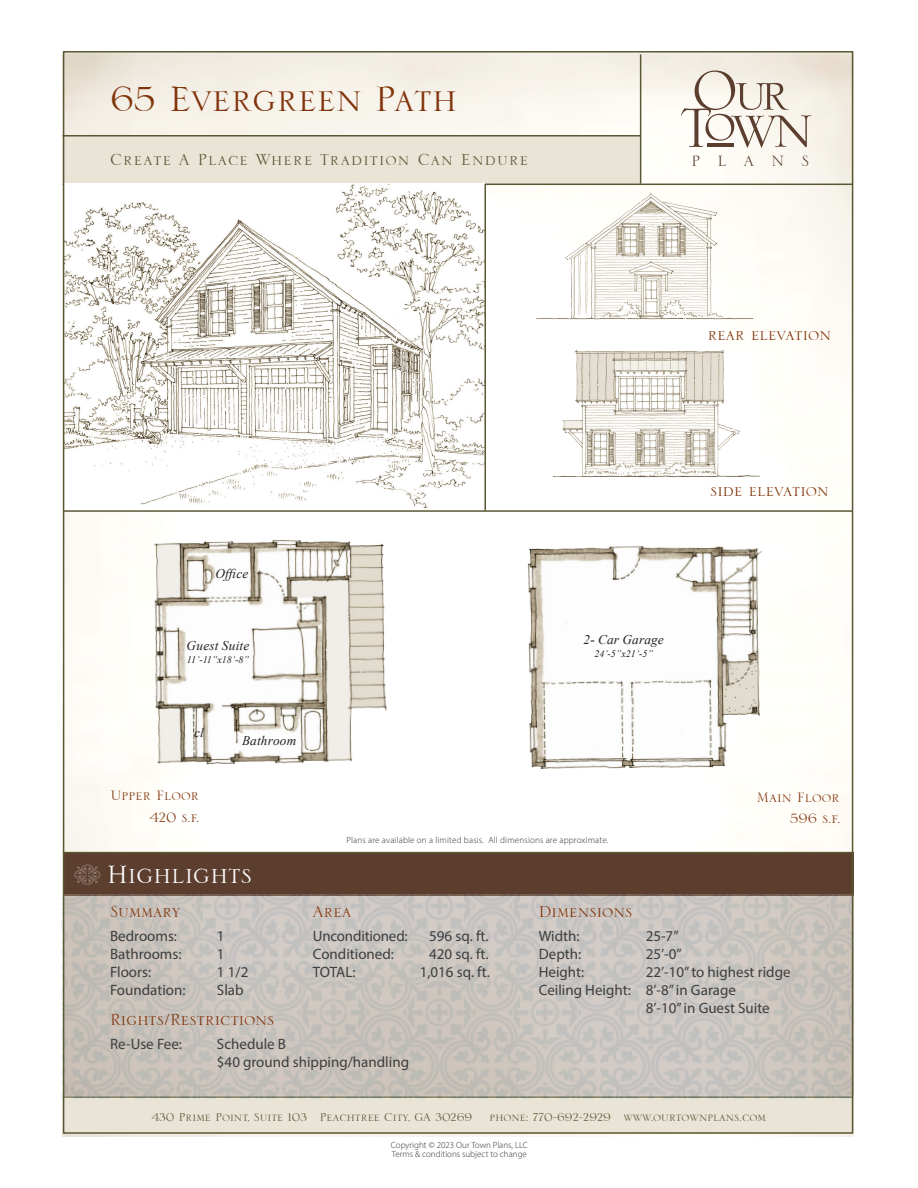
<style>
.page{position:relative;width:918px;height:1188px;background:#fff}
.page>*{position:absolute;margin:0;border:0;box-sizing:border-box;transform-origin:0 0}
.t1{font:73.8px "Serlio LH";color:#5c3e2e}
.t2{font:62.85px "Serlio LH";color:#5c3e2e}
.t3{font:46.5px "Serlio LH";color:#81330a}
.t4{font:33px "Serlio LH";color:#fff}
.t5{font:21px "Serlio LH";color:#81330a}
.t6{font:21px "Serlio LH";letter-spacing:.05em;color:#5a5733}
.t7{font:19.65px "Serlio LH";letter-spacing:.875em;color:#5c3e2e}
.t8{font:18px "Serlio LH";color:#81330a}
.t9{font:15px/18px "Myriad Pro";color:#3e3e3f;text-align:center}
.t10{font:15px "Serlio LH";color:#5a5733}
.t11{font:italic 13.2px "Times New Roman";letter-spacing:.015em;color:#231f20}
.t12{font:italic 9.9px "Times New Roman";color:#231f20}
.t13{font:300 9px "Myriad Pro";letter-spacing:.01em;color:#312f30}
.s1{font-size:73.8px}
</style>
<div class="page">
<img style="left:62px;top:54px;width:791px;height:1082px">
<div style="left:63px;top:853px;width:790px;height:43px;background:#5c3e2e"></div>
<div style="left:62px;top:1096px;width:792px;height:38px;background:#eae4d7"></div>
<hr style="left:63px;top:852px;width:790px;height:1px;background:#5a5733">
<div style="left:62px;top:136px;width:578px;height:48px;background:#eae4d7"></div>
<hr style="left:63px;top:184px;width:790px;height:1px;background:#5a5733">
<hr style="left:62px;top:135px;width:579px;height:1px;background:#5a5733">
<hr style="left:640px;top:54px;width:1px;height:130px;background:#5a5733">
<hr style="left:708px;top:143px;width:26px;height:4px;background:#5c3e2e">
<img style="left:62px;top:895px;width:788px;height:203px">
<img style="left:124px;top:512px;width:296px;height:275px">
<img style="left:66px;top:184px;width:418px;height:326px">
<img style="left:537px;top:162px;width:222px;height:166px">
<img style="left:494px;top:512px;width:284px;height:276px">
<img style="left:554px;top:335px;width:205px;height:164px">
<svg style="left:74px;top:864px;width:26px;height:21px"></svg>
<hr style="left:484px;top:184px;width:2px;height:327px;background:#5a5733">
<hr style="left:64px;top:510px;width:788px;height:2px;background:#5a5733">
<p class="t3" style="left:110px;top:76px;width:349px">65 Evergreen Path</p>
<p class="t6" style="left:110px;top:150px;width:420px">Create A Place Where Tradition Can Endure</p>
<h2 class="t2" style="left:692px;top:63px;width:100px"><sub>o</sub><span class="s1">O</span>ur</h2>
<h3 class="t7" style="left:692px;top:151px;width:119px">PLANS</h3>
<h1 class="t1" style="left:680px;top:92px;width:136px">T wn</h1>
<p class="t5" style="left:708px;top:324px;width:125px">rear elevation</p>
<p class="t11" style="left:215px;top:565px;width:34px">Office</p>
<p class="t11" style="left:187px;top:636px;width:64px">Guest Suite</p>
<p class="t12" style="left:187px;top:653px;width:64px">11’-11”x18’-8”</p>
<p class="t11" style="left:194px;top:723px;width:11px">cl</p>
<p class="t8" style="left:111px;top:787px;width:90px">Upper Floor</p>
<p class="t8" style="left:150px;top:808px;width:51px">420 s.f.</p>
<p class="t11" style="left:242px;top:731px;width:56px">Bathroom</p>
<p class="t4" style="left:107px;top:859px;width:147px">Highlights</p>
<p class="t5" style="left:710px;top:480px;width:120px">side elevation</p>
<p class="t11" style="left:584px;top:631px;width:82px">2- Car Garage</p>
<p class="t12" style="left:594px;top:647px;width:60px">24’-5”x21’-5”</p>
<p class="t13" style="left:347px;top:834px;width:263px">Plans are available on a limited basis. All dimensions are approximate.</p>
<p class="t8" style="left:757px;top:788px;width:84px">Main Floor</p>
<p class="t8" style="left:790px;top:810px;width:52px">596 s.f.</p>
<p class="t5" style="left:313px;top:902px;width:40px">Area</p>
<p class="t9" style="left:313px;top:926px;width:96px">Unconditioned:</p>
<p class="t9" style="left:313px;top:944px;width:83px">Conditioned:</p>
<p class="t9" style="left:313px;top:962px;width:44px">TOTAL:</p>
<p class="t5" style="left:110px;top:902px;width:72px">Summary</p>
<p class="t9" style="left:110px;top:926px;width:68px">Bedrooms:</p>
<p class="t9" style="left:110px;top:944px;width:73px;text-align:left">Bathrooms:<br>Floors:</p>
<p class="t9" style="left:110px;top:980px;width:77px">Foundation:</p>
<p class="t9" style="left:217px;top:926px;width:9px">1</p>
<p class="t9" style="left:217px;top:944px;width:9px">1</p>
<p class="t9" style="left:217px;top:962px;width:33px">1 1/2</p>
<p class="t9" style="left:217px;top:980px;width:28px">Slab</p>
<p class="t5" style="left:110px;top:1010px;width:166px">Rights/Restrictions</p>
<p class="t9" style="left:110px;top:1034px;width:73px">Re-Use Fee:</p>
<p class="t9" style="left:217px;top:1034px;width:71px">Schedule B</p>
<p class="t9" style="left:217px;top:1052px;width:194px">$40 ground shipping/handling</p>
<p class="t9" style="left:429px;top:926px;width:61px">596 sq. ft.</p>
<p class="t9" style="left:420px;top:944px;width:72px">420 sq. ft.<br>1,016 sq. ft.</p>
<p class="t5" style="left:539px;top:902px;width:95px">Dimensions</p>
<p class="t9" style="left:539px;top:926px;width:42px">Width:</p>
<p class="t9" style="left:539px;top:944px;width:44px">Depth:</p>
<p class="t9" style="left:539px;top:962px;width:47px">Height:</p>
<p class="t9" style="left:539px;top:980px;width:94px">Ceiling Height:</p>
<p class="t9" style="left:646px;top:926px;width:34px">25-7”</p>
<p class="t9" style="left:646px;top:944px;width:38px">25’-0”</p>
<p class="t9" style="left:646px;top:962px;width:146px">22’-10” to highest ridge</p>
<p class="t9" style="left:646px;top:980px;width:92px">8’-8” in Garage</p>
<p class="t9" style="left:646px;top:998px;width:126px">8’-10” in Guest Suite</p>
<p class="t10" style="left:152px;top:1110px;width:616px">430 Prime Point, Suite 103 Peachtree City, GA 30269 phone: 770-692-2929 www.ourtownplans.com</p>
<p class="t13" style="left:391px;top:1140px;width:139px">Copyright © 2023 Our Town Plans, LLC</p>
<p class="t13" style="left:392px;top:1149px;width:137px">Terms &amp; conditions subject to change</p>
</div>
